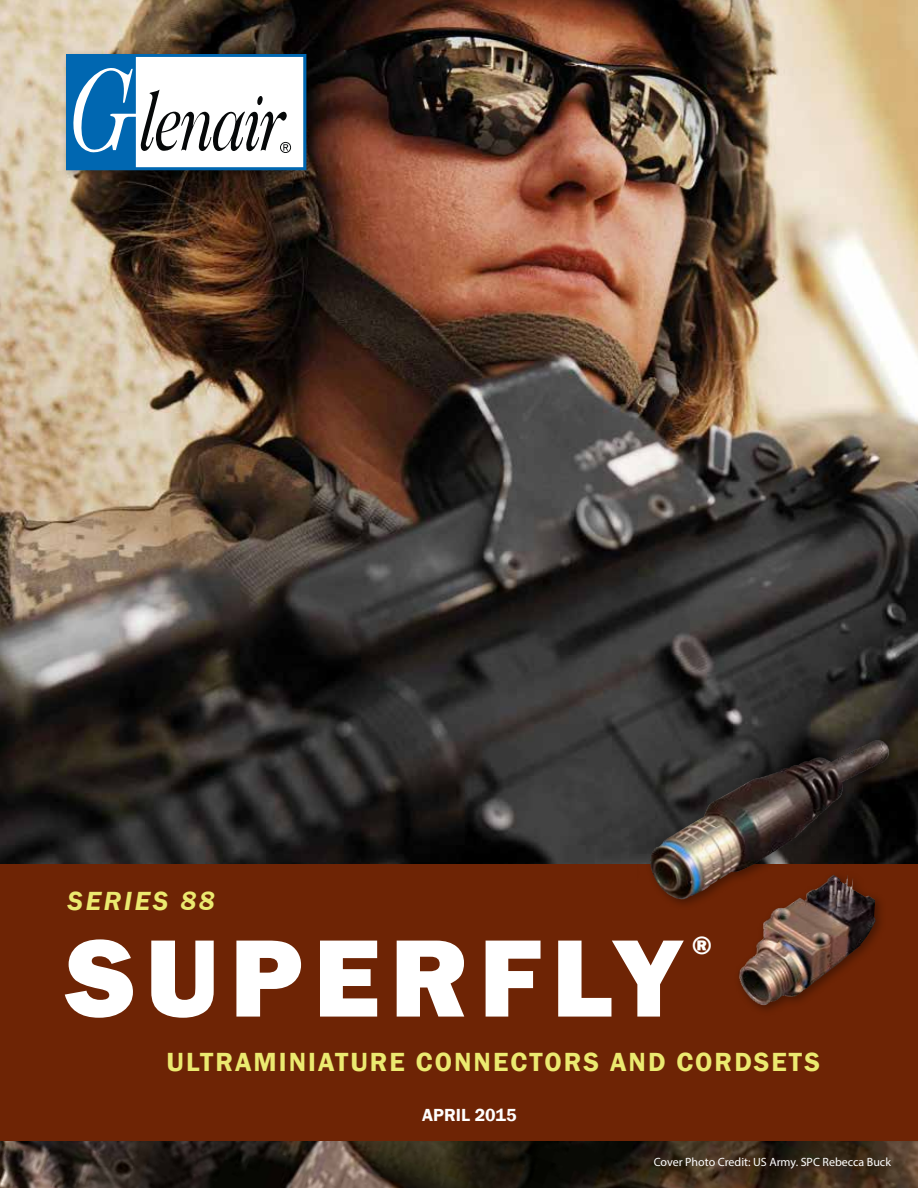
<style>
.page{position:relative;width:918px;height:1188px;background:#fff}
.page>*{position:absolute;margin:0;border:0;box-sizing:border-box;transform-origin:0 0}
.t1{font:800 114px "Franklin Gothic";letter-spacing:.09em;color:#fff}
.t2{font:600 27px "Franklin Gothic";letter-spacing:.075em;color:#ebea70}
.t3{font:italic 600 27px "Franklin Gothic";letter-spacing:.1em;color:#ebea70}
.t4{font:800 26.25px "Franklin Gothic";color:#fff}
.t5{font:600 18px "Franklin Gothic";color:#fff}
.t6{font:12px "Myriad Pro";color:#fff}
</style>
<div class="page">
<img style="left:0;top:1140px;width:918px;height:48px">
<img style="left:0;top:0;width:918px;height:864px">
<div style="left:61px;top:49px;width:257px;height:133px;background:#000;opacity:.35"></div>
<svg style="left:66px;top:54px;width:240px;height:116px"></svg>
<div style="left:0;top:864px;width:918px;height:276px;background:#6e2405"></div>
<img style="left:738px;top:910px;width:138px;height:97px">
<div style="left:637px;top:729px;width:262px;height:181px;background:#000;opacity:.35"></div>
<img style="left:643px;top:731px;width:254px;height:169px">
<h2 class="t3" style="left:68px;top:883px;width:149px">SERIES 88</h2>
<h1 class="t1" style="left:66px;top:905px;width:617px">SUPERFLY</h1>
<h3 class="t4" style="left:692px;top:928px;width:22px">®</h3>
<h2 class="t2" style="left:166px;top:1046px;width:655px">ULTRAMINIATURE CONNECTORS AND CORDSETS</h2>
<h3 class="t5" style="left:422px;top:1104px;width:96px">APRIL 2015</h3>
<p class="t6" style="left:654px;top:1154px;width:239px">Cover Photo Credit: US Army. SPC Rebecca Buck</p>
</div>
